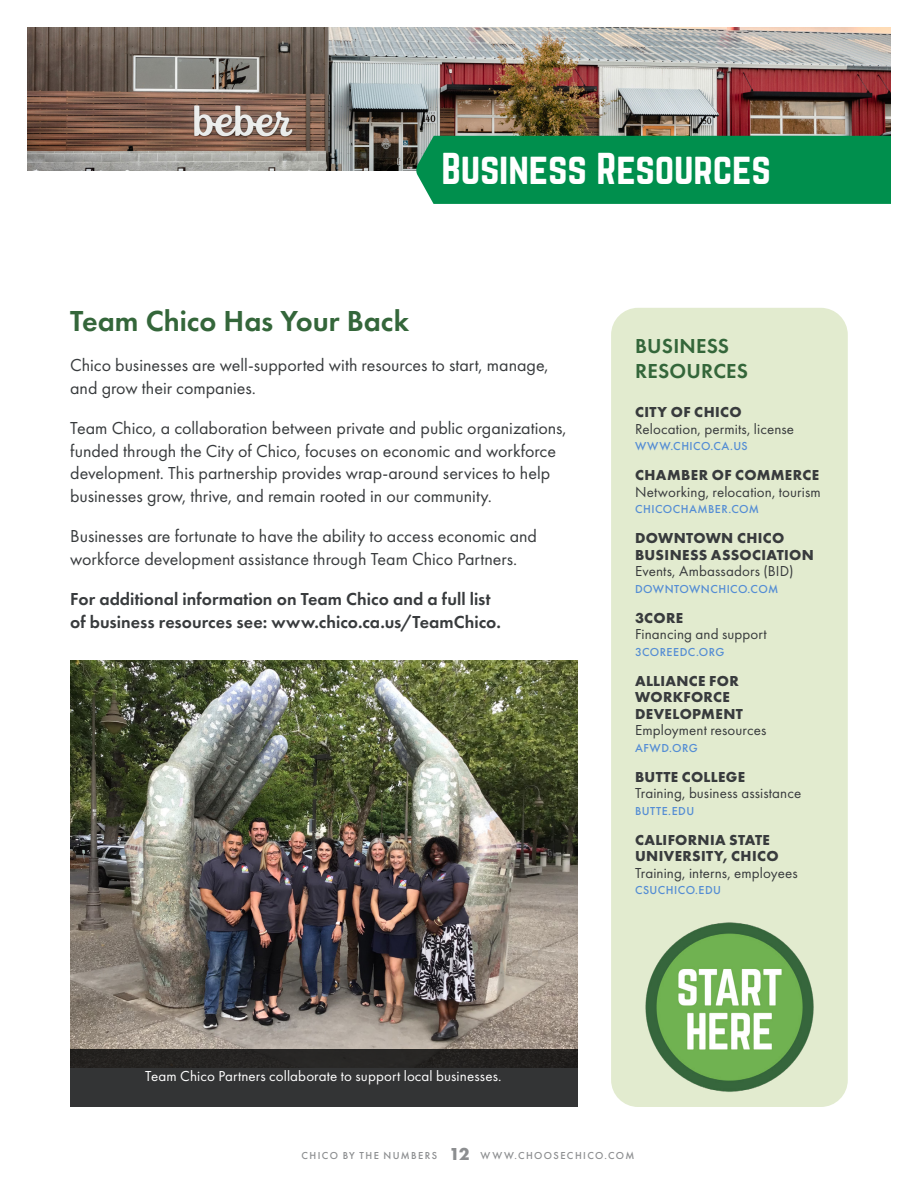
<style>
.page{position:relative;width:918px;height:1188px;background:#fff}
.page>*{position:absolute;margin:0;border:0;box-sizing:border-box;transform-origin:0 0}
.Header_in_Arrow{font:39px "Norwester";letter-spacing:-.005em;color:#fff}
.H1_opt_2B{font:600 30px "Futura PT";color:#34663a}
.Callout_Title{font:600 21px/25.2px "Futura PT";letter-spacing:.01em;color:#34663a}
.Body{font:18px/22.5px "Futura PT";color:#383b3d}
.Body-2{font:600 18px/22.5px "Futura PT";color:#383b3d}
.Sidebar_H2_less_space{font:700 15px/16.5px "Futura PT";letter-spacing:.025em;color:#383b3d}
.Sidebar_Contact_Info_No_Space{font:15px "Futura PT";letter-spacing:.01em;color:#383b3d}
.Photo_Caption{font:15px "Futura PT";letter-spacing:.005em;color:#fff}
.Sidebar_URL{font:15px "Futura PT";letter-spacing:.005em;color:#383b3d}
.Sidebar_URL-2{font:500 12px "Futura PT";letter-spacing:.04em;color:#548dd4}
.t1{font:500 10.5px "Futura PT";letter-spacing:.135em;color:#8c8e90}
.s1{font-weight:700;font-size:18px}
</style>
<div class="page">
<img style="left:27px;top:27px;width:864px;height:143px">
<div style="left:415px;top:136px;width:476px;height:68px;background:#008f4d"></div>
<img style="left:70px;top:660px;width:507px;height:390px">
<div style="left:611px;top:308px;width:237px;height:799px;background:#e2ebcf;border-radius:27px"></div>
<div style="left:70px;top:1050px;width:507px;height:57px;background:linear-gradient(to bottom,#262423,#383a3c)"></div>
<img style="left:645px;top:922px;width:169px;height:170px">
<p class="Header_in_Arrow" style="left:441px;top:150px;width:331px">Business Resources</p>
<p class="H1_opt_2B" style="left:70px;top:302px;width:340px">Team Chico Has Your Back</p>
<p class="Body" style="left:70px;top:354px;width:480px">Chico businesses are well-supported with resources to start, manage, and grow their companies.</p>
<p class="Body" style="left:70px;top:417px;width:498px">Team Chico, a collaboration between private and public organizations, funded through the City of Chico, focuses on economic and workforce development. This partnership provides wrap-around services to help businesses grow, thrive, and remain rooted in our community.</p>
<p class="Body" style="left:70px;top:525px;width:468px">Businesses are fortunate to have the ability to access economic and workforce development assistance through Team Chico Partners.</p>
<p class="Body-2" style="left:70px;top:588px;width:432px">For additional information on Team Chico and a full list of business resources see: www.chico.ca.us/TeamChico.</p>
<p class="Callout_Title" style="left:635px;top:333px;width:114px">BUSINESS<br>RESOURCES</p>
<p class="Sidebar_H2_less_space" style="left:635px;top:404px;width:108px">CITY OF CHICO</p>
<p class="Sidebar_Contact_Info_No_Space" style="left:635px;top:420px;width:161px">Relocation, permits, license</p>
<p class="Sidebar_URL-2" style="left:635px;top:439px;width:114px">WWW.CHICO.CA.US</p>
<p class="Sidebar_H2_less_space" style="left:635px;top:467px;width:186px">CHAMBER OF COMMERCE</p>
<p class="Sidebar_Contact_Info_No_Space" style="left:635px;top:483px;width:187px">Networking, relocation, tourism</p>
<p class="Sidebar_URL-2" style="left:635px;top:502px;width:126px">CHICOCHAMBER.COM</p>
<p class="Sidebar_H2_less_space" style="left:635px;top:530px;width:180px">DOWNTOWN CHICO<br>BUSINESS ASSOCIATION</p>
<p class="Sidebar_Contact_Info_No_Space" style="left:635px;top:562px;width:160px">Events, Ambassadors (BID)</p>
<p class="Sidebar_URL-2" style="left:635px;top:582px;width:145px">DOWNTOWNCHICO.COM</p>
<p class="Sidebar_H2_less_space" style="left:635px;top:609px;width:50px">3CORE</p>
<p class="Sidebar_Contact_Info_No_Space" style="left:635px;top:625px;width:133px">Financing and support</p>
<p class="Sidebar_URL-2" style="left:635px;top:645px;width:91px">3COREEDC.ORG</p>
<p class="Sidebar_H2_less_space" style="left:635px;top:672px;width:109px">ALLIANCE FOR<br>WORKFORCE<br>DEVELOPMENT</p>
<p class="Sidebar_URL" style="left:635px;top:721px;width:133px">Employment resources</p>
<p class="Sidebar_URL-2" style="left:635px;top:741px;width:64px">AFWD.ORG</p>
<p class="Sidebar_H2_less_space" style="left:635px;top:768px;width:112px">BUTTE COLLEGE</p>
<p class="Sidebar_URL" style="left:635px;top:784px;width:168px">Training, business assistance</p>
<p class="Sidebar_URL-2" style="left:635px;top:804px;width:61px">BUTTE.EDU</p>
<p class="Sidebar_H2_less_space" style="left:635px;top:831px;width:145px">CALIFORNIA STATE<br>UNIVERSITY, CHICO</p>
<p class="Sidebar_Contact_Info_No_Space" style="left:635px;top:864px;width:164px">Training, interns, employees</p>
<p class="Sidebar_URL-2" style="left:635px;top:883px;width:88px">CSUCHICO.EDU</p>
<p class="Photo_Caption" style="left:145px;top:1067px;width:358px">Team Chico Partners collaborate to support local businesses.</p>
<p class="t1" style="left:302px;top:1149px;width:334px">CHICO BY THE NUMBERS <span class="s1">12</span> WWW.CHOOSECHICO.COM</p>
</div>
